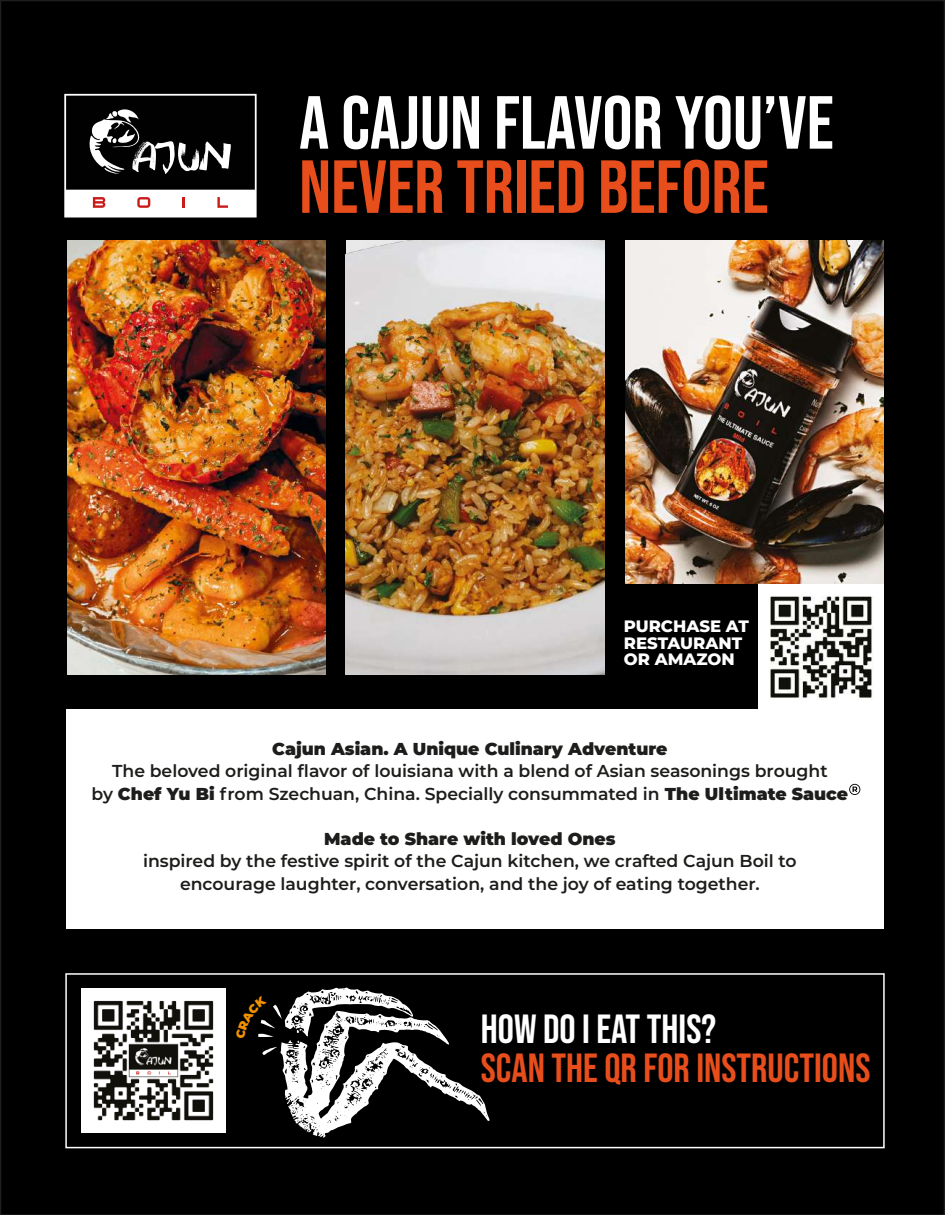
<style>
.page{position:relative;width:945px;height:1215px;background:#fff}
.page>*{position:absolute;margin:0;border:0;box-sizing:border-box;transform-origin:0 0}
.t1{font:75px "Bebas Neue";color:#fff}
.t2{font:75px "Bebas Neue";color:#e84e1b}
.t3{font:40.5px "Bebas Neue";color:#e84e1b}
.t4{font:40.5px "Bebas Neue";color:#fff}
.t5{font:600 17.25px/22.5px "Montserrat";color:#1d1d1b;text-align:center}
.t6{font:900 17.25px "Montserrat";color:#1d1d1b}
.t7{font:800 16.5px/16.6px "Montserrat";color:#fff}
.s1{font-weight:900}
</style>
<div class="page">
<div style="left:1px;top:1px;width:943px;height:1214px;background:#000"></div>
<svg style="left:64px;top:94px;width:193px;height:124px"></svg>
<div style="left:66px;top:709px;width:818px;height:220px;background:#fff"></div>
<div style="left:65px;top:973px;width:820px;height:175px;border:2px solid #fff"></div>
<svg style="left:849px;top:784px;width:11px;height:11px"></svg>
<img style="left:625px;top:240px;width:259px;height:344px">
<img style="left:346px;top:240px;width:258px;height:435px">
<img style="left:67px;top:240px;width:258px;height:435px">
<img style="left:81px;top:989px;width:144px;height:144px">
<img style="left:759px;top:584px;width:125px;height:125px">
<svg style="left:258px;top:987px;width:232px;height:151px"></svg>
<h1 class="t1" style="left:299px;top:80px;width:536px">A CAJUN FLAVOR YOU’VE</h1>
<h1 class="t2" style="left:299px;top:144px;width:471px">NEVER TRIED BEFORE</h1>
<p class="t7" style="left:624px;top:617px;width:126px">PURCHASE AT<br>RESTAURANT<br>OR AMAZON</p>
<p class="t6" style="left:272px;top:736px;width:397px">Cajun Asian. A Unique Culinary Adventure</p>
<p class="t5" style="left:92px;top:759px;width:758px">The beloved original flavor of louisiana with a blend of Asian seasonings brought<br>by <span class="s1">Chef Yu Bi</span> from Szechuan, China. Specially consummated in <span class="s1">The Ultimate Sauce</span></p>
<p class="t6" style="left:324px;top:826px;width:293px">Made to Share with loved Ones</p>
<p class="t5" style="left:143px;top:849px;width:655px">inspired by the festive spirit of the Cajun kitchen, we crafted Cajun Boil to encourage laughter, conversation, and the joy of eating together.</p>
<h2 class="t4" style="left:481px;top:1006px;width:237px">HOW DO I EAT THIS?</h2>
<h2 class="t3" style="left:481px;top:1045px;width:391px">SCAN THE QR FOR INSTRUCTIONS</h2>
</div>
